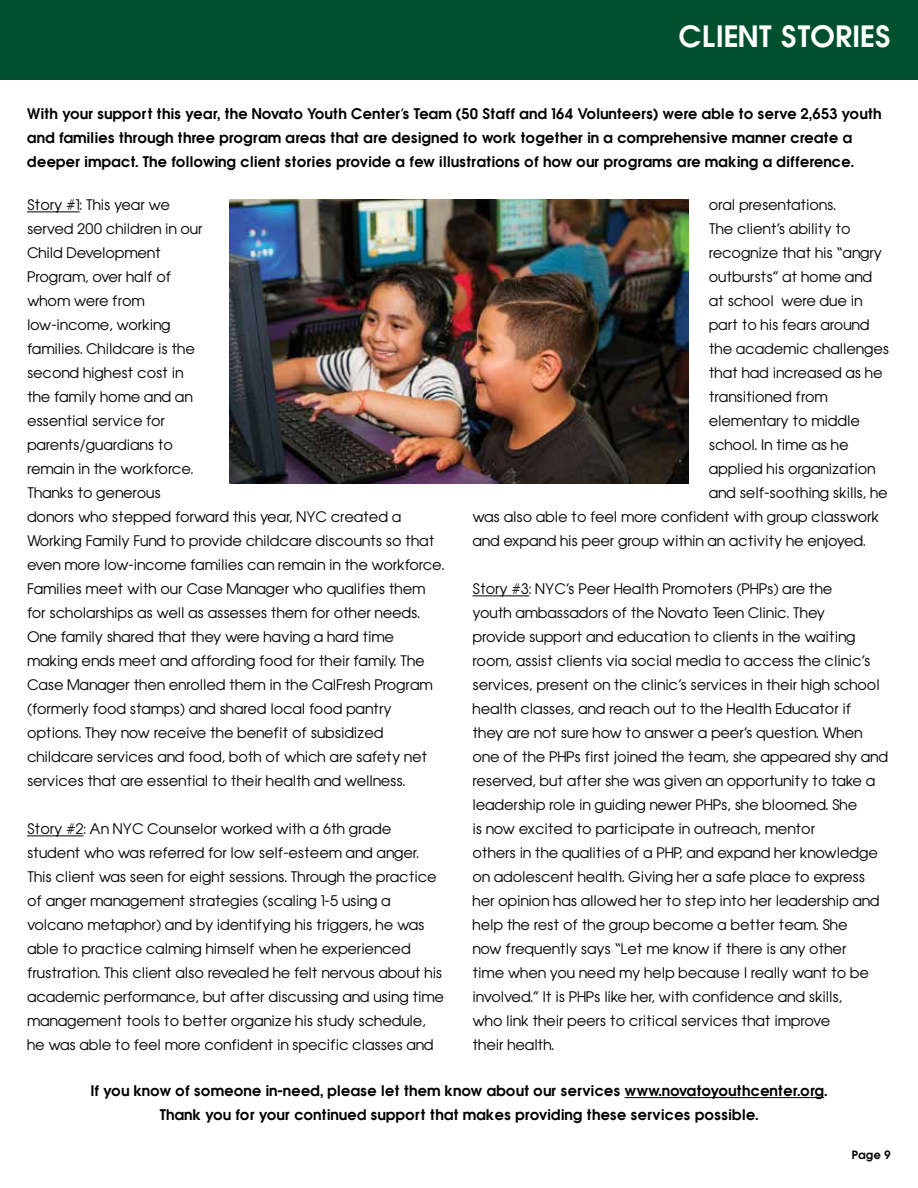
<style>
.page{position:relative;width:918px;height:1188px;background:#fff}
.page>*{position:absolute;margin:0;border:0;box-sizing:border-box;transform-origin:0 0}
.t1{font:27px "Avant Garde Demi";color:#fff}
.t2{font:13.5px/24px "Avant Garde";letter-spacing:-.01em;color:#000}
.t3{font:13.5px/24px "Avant Garde Demi";letter-spacing:-.01em;color:#000;text-align:center}
.t4{font:10.5px "Avant Garde Demi";color:#000}
</style>
<div class="page">
<div style="left:0;top:0;width:918px;height:80px;background:#00502f"></div>
<hr style="left:27px;top:212px;width:53px;height:1px;background:#000">
<hr style="left:27px;top:836px;width:56px;height:1px;background:#000">
<hr style="left:472px;top:596px;width:57px;height:1px;background:#000">
<hr style="left:625px;top:1097px;width:199px;height:1px;background:#000">
<img style="left:230px;top:199px;width:458px;height:285px">
<h1 class="t1" style="left:678px;top:18px;width:214px">CLIENT STORIES</h1>
<p class="t3" style="left:27px;top:101px;width:856px;text-align:left">With your support this year, the Novato Youth Center’s Team (50 Staff and 164 Volunteers) were able to serve 2,653 youth and families through three program areas that are designed to work together in a comprehensive manner create a deeper impact. The following client stories provide a few illustrations of how our programs are making a difference.</p>
<p class="t2" style="left:27px;top:193px;width:419px">Story #1: This year we<br>served 200 children in our<br>Child Development<br>Program, over half of<br>whom were from<br>low-income, working<br>families. Childcare is the<br>second highest cost in<br>the family home and an<br>essential service for<br>parents/guardians to<br>remain in the workforce.<br>Thanks to generous<br>donors who stepped forward this year, NYC created a Working Family Fund to provide childcare discounts so that even more low-income families can remain in the workforce.<br>Families meet with our Case Manager who qualifies them for scholarships as well as assesses them for other needs.<br>One family shared that they were having a hard time making ends meet and affording food for their family. The Case Manager then enrolled them in the CalFresh Program (formerly food stamps) and shared local food pantry options. They now receive the benefit of subsidized childcare services and food, both of which are safety net services that are essential to their health and wellness.</p>
<p class="t2" style="left:27px;top:817px;width:419px">Story #2: An NYC Counselor worked with a 6th grade student who was referred for low self-esteem and anger.<br>This client was seen for eight sessions. Through the practice of anger management strategies (scaling 1-5 using a volcano metaphor) and by identifying his triggers, he was able to practice calming himself when he experienced frustration. This client also revealed he felt nervous about his academic performance, but after discussing and using time management tools to better organize his study schedule, he was able to feel more confident in specific classes and</p>
<p class="t2" style="left:709px;top:193px;width:129px">oral presentations.</p>
<p class="t2" style="left:709px;top:217px;width:143px">The client’s ability to</p>
<p class="t2" style="left:709px;top:241px;width:175px">recognize that his “angry</p>
<p class="t2" style="left:709px;top:265px;width:165px">outbursts” at home and</p>
<p class="t2" style="left:709px;top:289px;width:155px">at school were due in</p>
<p class="t2" style="left:709px;top:313px;width:162px">part to his fears around</p>
<p class="t2" style="left:709px;top:337px;width:182px">the academic challenges</p>
<p class="t2" style="left:709px;top:361px;width:175px">that had increased as he</p>
<p class="t2" style="left:709px;top:385px;width:121px">transitioned from</p>
<p class="t2" style="left:709px;top:409px;width:153px">elementary to middle</p>
<p class="t2" style="left:709px;top:433px;width:141px">school. In time as he</p>
<p class="t2" style="left:709px;top:457px;width:168px">applied his organization</p>
<p class="t2" style="left:709px;top:481px;width:181px">and self-soothing skills, he</p>
<p class="t2" style="left:472px;top:505px;width:408px">was also able to feel more confident with group classwork</p>
<p class="t2" style="left:472px;top:529px;width:395px">and expand his peer group within an activity he enjoyed.</p>
<p class="t2" style="left:472px;top:577px;width:417px">Story #3: NYC’s Peer Health Promoters (PHPs) are the<br>youth ambassadors of the Novato Teen Clinic. They<br>provide support and education to clients in the waiting room, assist clients via social media to access the clinic’s services, present on the clinic’s services in their high school health classes, and reach out to the Health Educator if<br>they are not sure how to answer a peer’s question. When one of the PHPs first joined the team, she appeared shy and reserved, but after she was given an opportunity to take a leadership role in guiding newer PHPs, she bloomed. She<br>is now excited to participate in outreach, mentor<br>others in the qualities of a PHP, and expand her knowledge on adolescent health. Giving her a safe place to express her opinion has allowed her to step into her leadership and help the rest of the group become a better team. She<br>now frequently says “Let me know if there is any other<br>time when you need my help because I really want to be involved.” It is PHPs like her, with confidence and skills,<br>who link their peers to critical services that improve<br>their health.</p>
<p class="t3" style="left:90px;top:1079px;width:739px">If you know of someone in-need, please let them know about our services www.novatoyouthcenter.org.<br>Thank you for your continued support that makes providing these services possible.</p>
<p class="t4" style="left:852px;top:1148px;width:41px">Page 9</p>
</div>
